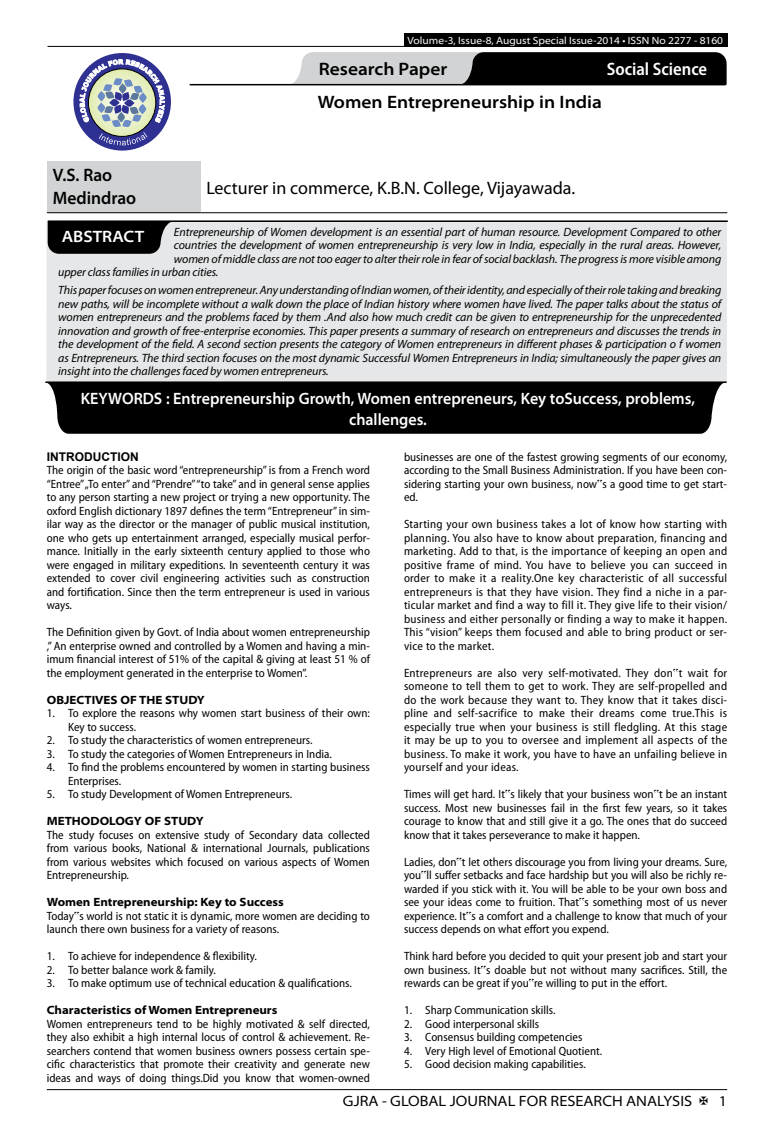
<style>
.page{position:relative;width:774px;height:1136px;background:#fff}
.page>*{position:absolute;margin:0;border:0;box-sizing:border-box;transform-origin:0 0}
.t1{font:18px "Myriad Pro";color:#000}
.t2{font:600 semi-expanded 18px "Myriad Pro";color:#000}
.t3{font:600 semi-expanded 18px/23.4px "Myriad Pro";color:#000;scale:.9 1}
.t4{font:600 semi-condensed 18px "Myriad Pro";color:#fff}
.t5{font:600 semi-expanded 16.5px/21.5px "Myriad Pro";color:#fff;text-align:center;scale:.9 1}
.t6{font:600 semi-expanded 16.5px "Myriad Pro";color:#fff}
.t7{font:semi-expanded 15px "Myriad Pro";color:#000}
.t8{font:semi-condensed 12px/13.5px "Myriad Pro";color:#000;text-align:justify}
.t9{font:italic 12px/13.5px "Myriad Pro";letter-spacing:-.01em;color:#000;text-align:justify}
.t10{font:700 semi-expanded 12px "Myriad Pro";color:#000}
.t11{font:700 12px "Arial";color:#000}
.t12{font:semi-expanded 10.5px "Myriad Pro";color:#fff}
.s1{font-weight:700;font-stretch:semi-expanded}
.s2{font-family:"Times New Roman";font-stretch:normal}
</style>
<div class="page">
<hr style="left:47px;top:1089px;width:680px;height:1px;background:#000">
<div style="left:404px;top:33px;width:323px;height:14px;background:#000"></div>
<hr style="left:47px;top:46px;width:680px;height:1px;background:#000">
<svg style="left:288px;top:52px;width:439px;height:33px;background:#5a5a5b"></svg>
<hr style="left:190px;top:84px;width:535px;height:1px;background:#000">
<div style="left:73px;top:53px;width:98px;height:97px;background:#2e3092;border-radius:50%"></div>
<svg style="left:80px;top:59px;width:85px;height:86px"></svg>
<div style="left:47px;top:161px;width:153px;height:52px;background:#d1d3d4"></div>
<hr style="left:47px;top:212px;width:153px;height:1px;background:#000">
<hr style="left:200px;top:212px;width:527px;height:1px;background:#000">
<div style="left:46px;top:220px;width:681px;height:161px;background:#e6e7e8"></div>
<hr style="left:48px;top:220px;width:679px;height:2px;background:#000">
<svg style="left:48px;top:222px;width:123px;height:32px;background:#141414"></svg>
<hr style="left:46px;top:381px;width:680px;height:2px;background:#000">
<svg style="left:45px;top:382px;width:681px;height:51px;background:#171717"></svg>
<div style="left:71px;top:391px;width:634px;height:34px;background:#000"></div>
<p class="t12" style="left:408px;top:34px;width:317px">Volume-3, Issue-8, August Special Issue-2014 • ISSN No 2277 - 8160</p>
<h1 class="t2" style="left:319px;top:59px;width:130px">Research Paper</h1>
<h1 class="t4" style="left:607px;top:59px;width:102px">Social Science</h1>
<h1 class="t2" style="left:318px;top:92px;width:286px">Women Entrepreneurship in India</h1>
<h1 class="t3" style="left:53px;top:163px;width:94px">V.S. Rao<br>Medindrao</h1>
<h1 class="t1" style="left:206px;top:178px;width:370px">Lecturer in commerce, K.B.N. College, Vijayawada.</h1>
<p class="t9" style="left:174px;top:225px;width:549px">Entrepreneurship of Women development is an essential part of human resource. Development Compared to other</p>
<p class="t9" style="left:174px;top:239px;width:549px">countries the development of women entrepreneurship is very low in India, especially in the rural areas. However,</p>
<p class="t9" style="left:174px;top:252px;width:549px">women of middle class are not too eager to alter their role in fear of social backlash. The progress is more visible among</p>
<p class="t9" style="left:58px;top:266px;width:162px">upper class families in urban cities.</p>
<p class="t9" style="left:58px;top:284px;width:664px">This paper focuses on women entrepreneur. Any understanding of Indian women, of their identity, and especially of their role taking and breaking new paths, will be incomplete without a walk down the place of Indian history where women have lived. The paper talks about the status of women entrepreneurs and the problems faced by them .And also how much credit can be given to entrepreneurship for the unprecedented innovation and growth of free-enterprise economies. This paper presents a summary of research on entrepreneurs and discusses the trends in the development of the field. A second section presents the category of Women entrepreneurs in different phases &amp; participation o f women as Entrepreneurs. The third section focuses on the most dynamic Successful Women Entrepreneurs in India; simultaneously the paper gives an insight into the challenges faced by women entrepreneurs.</p>
<h2 class="t6" style="left:62px;top:227px;width:84px">ABSTRACT</h2>
<h2 class="t5" style="left:81px;top:388px;width:684px">KEYWORDS : Entrepreneurship Growth, Women entrepreneurs, Key toSuccess, problems, challenges.</h2>
<p class="t11" style="left:47px;top:448px;width:93px">INTRODUCTION</p>
<p class="t8" style="left:47px;top:463px;width:325px">The origin of the basic word “entrepreneurship” is from a French word “Entree” „To enter” and “Prendre” “to take” and in general sense applies to any person starting a new project or trying a new opportunity. The oxford English dictionary 1897 defines the term “Entrepreneur” in sim&shy;ilar way as the director or the manager of public musical institution, one who gets up entertainment arranged, especially musical perfor&shy;mance. Initially in the early sixteenth century applied to those who were engaged in military expeditions. In seventeenth century it was extended to cover civil engineering activities such as construction and fortification. Since then the term entrepreneur is used in various ways.</p>
<p class="t8" style="left:47px;top:625px;width:325px">The Definition given by Govt. of India about women entrepreneurship ,” An enterprise owned and controlled by a Women and having a min&shy;imum financial interest of 51% of the capital &amp; giving at least 51 % of the employment generated in the enterprise to Women”.</p>
<p class="t10" style="left:47px;top:692px;width:160px">OBJECTIVES OF THE STUDY</p>
<p class="t8" style="left:68px;top:706px;width:303px;text-indent:-21px">1. To explore the reasons why women start business of their own:<br>Key to success.</p>
<p class="t8" style="left:47px;top:733px;width:267px">2. To study the characteristics of women entrepreneurs.</p>
<p class="t8" style="left:47px;top:747px;width:287px">3. To study the categories of Women Entrepreneurs in India.</p>
<p class="t8" style="left:68px;top:760px;width:303px;text-indent:-21px">4. To find the problems encountered by women in starting business<br>Enterprises.</p>
<p class="t8" style="left:47px;top:787px;width:247px">5. To study Development of Women Entrepreneurs.</p>
<p class="t10" style="left:47px;top:814px;width:159px">METHODOLOGY OF STUDY</p>
<p class="t8" style="left:47px;top:828px;width:325px">The study focuses on extensive study of Secondary data collected from various books, National &amp; international Journals, publications from various websites which focused on various aspects of Women Entrepreneurship.</p>
<p class="t8" style="left:47px;top:895px;width:325px;text-align:left"><span class="s1">Women Entrepreneurship: Key to Success<br></span>Today<span class="s2">‟</span>s world is not static it is dynamic, more women are deciding to launch there own business for a variety of reasons.</p>
<p class="t8" style="left:47px;top:949px;width:212px">1. To achieve for independence &amp; flexibility.</p>
<p class="t8" style="left:47px;top:963px;width:171px">2. To better balance work &amp; family.</p>
<p class="t8" style="left:47px;top:976px;width:307px">3. To make optimum use of technical education &amp; qualifications.</p>
<p class="t10" style="left:47px;top:1003px;width:232px">Characteristics of Women Entrepreneurs</p>
<p class="t8" style="left:47px;top:1017px;width:325px">Women entrepreneurs tend to be highly motivated &amp; self directed, they also exhibit a high internal locus of control &amp; achievement. Re&shy;searchers contend that women business owners possess certain spe&shy;cific characteristics that promote their creativity and generate new ideas and ways of doing things.Did you know that women-owned</p>
<p class="t8" style="left:404px;top:450px;width:325px">businesses are one of the fastest growing segments of our economy, according to the Small Business Administration. If you have been con&shy;sidering starting your own business, now<span class="s2">‟</span>s a good time to get start&shy;ed.</p>
<p class="t8" style="left:404px;top:517px;width:325px">Starting your own business takes a lot of know how starting with planning. You also have to know about preparation, financing and marketing. Add to that, is the importance of keeping an open and positive frame of mind. You have to believe you can succeed in order to make it a reality.One key characteristic of all successful entrepreneurs is that they have vision. They find a niche in a par&shy;ticular market and find a way to fill it. They give life to their vision/ business and either personally or finding a way to make it happen.<br>This “vision” keeps them focused and able to bring product or ser&shy;vice to the market.</p>
<p class="t8" style="left:404px;top:666px;width:325px">Entrepreneurs are also very self-motivated. They don<span class="s2">‟</span>t wait for someone to tell them to get to work. They are self-propelled and do the work because they want to. They know that it takes disci&shy;pline and self-sacrifice to make their dreams come true.This is especially true when your business is still fledgling. At this stage it may be up to you to oversee and implement all aspects of the business. To make it work, you have to have an unfailing believe in yourself and your ideas.</p>
<p class="t8" style="left:404px;top:787px;width:325px">Times will get hard. It<span class="s2">‟</span>s likely that your business won<span class="s2">‟</span>t be an instant success. Most new businesses fail in the first few years, so it takes courage to know that and still give it a go. The ones that do succeed know that it takes perseverance to make it happen.</p>
<p class="t8" style="left:404px;top:855px;width:325px">Ladies, don<span class="s2">‟</span>t let others discourage you from living your dreams. Sure, you<span class="s2">‟</span>ll suffer setbacks and face hardship but you will also be richly re&shy;warded if you stick with it. You will be able to be your own boss and see your ideas come to fruition. That<span class="s2">‟</span>s something most of us never experience. It<span class="s2">‟</span>s a comfort and a challenge to know that much of your success depends on what effort you expend.</p>
<p class="t8" style="left:404px;top:949px;width:325px">Think hard before you decided to quit your present job and start your own business. It<span class="s2">‟</span>s doable but not without many sacrifices. Still, the rewards can be great if you<span class="s2">‟</span>re willing to put in the effort.</p>
<p class="t8" style="left:404px;top:1003px;width:153px">1. Sharp Communication skills.</p>
<p class="t8" style="left:404px;top:1017px;width:137px">2. Good interpersonal skills</p>
<p class="t8" style="left:404px;top:1030px;width:180px">3. Consensus building competencies</p>
<p class="t8" style="left:404px;top:1044px;width:200px">4. Very High level of Emotional Quotient.</p>
<p class="t8" style="left:404px;top:1057px;width:183px">5. Good decision making capabilities.</p>
<p class="t7" style="left:343px;top:1092px;width:351px">GJRA - GLOBAL JOURNAL FOR RESEARCH ANALYSIS</p>
<p class="t7" style="left:719px;top:1092px;width:10px">1</p>
</div>
